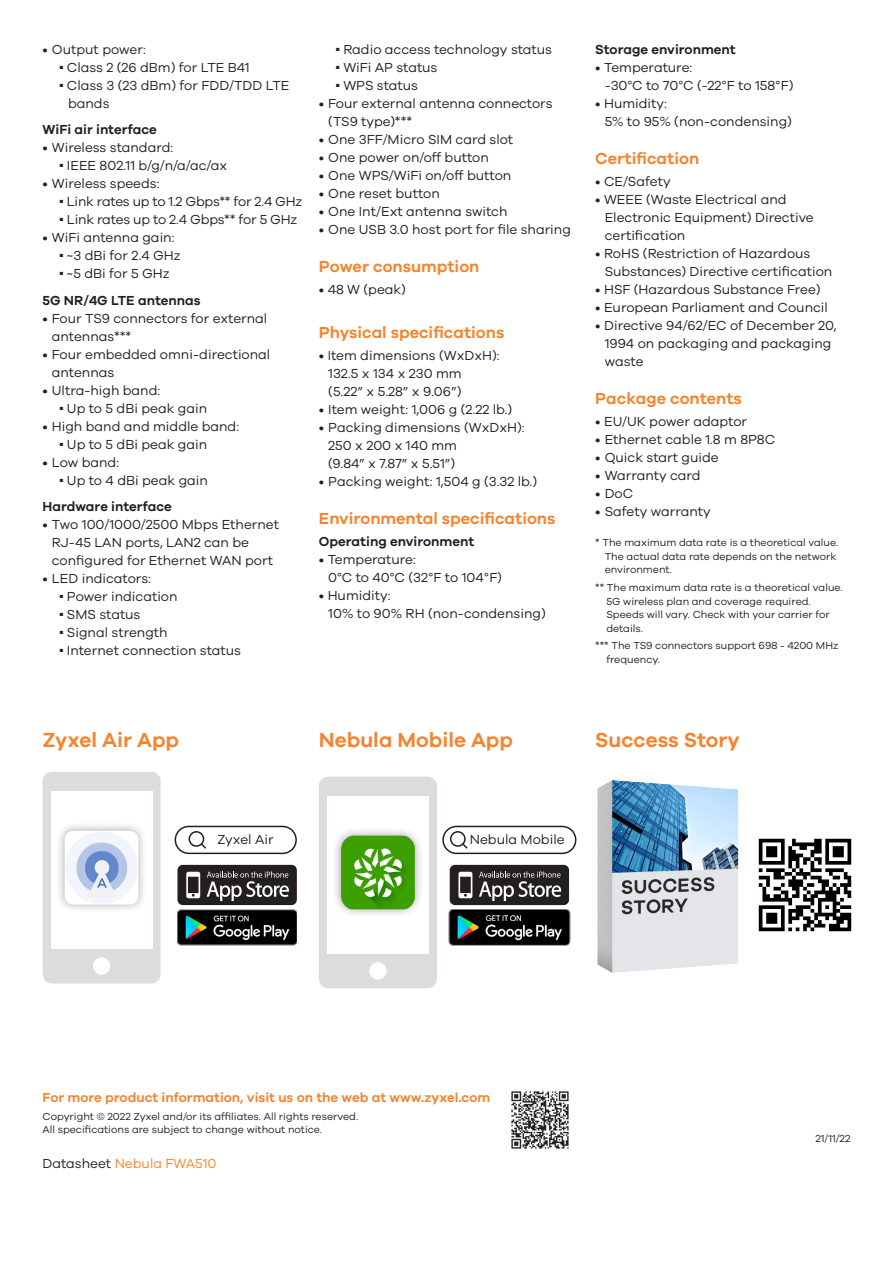
<style>
.page{position:relative;width:893px;height:1263px;background:#fff}
.page>*{position:absolute;margin:0;border:0;box-sizing:border-box;transform-origin:0 0}
.t1{font:600 21px "Galano Grotesque";color:#f5842f}
.t2{font:600 16.5px "Galano Grotesque";color:#f5842f}
.t3{font:13.5px/18px "Galano Grotesque";color:#231f20}
.t4{font:600 13.5px "Galano Grotesque";color:#231f20}
.t5{font:600 13.5px "Galano Grotesque";color:#f5842f}
.t6{font:13.5px "Galano Grotesque";letter-spacing:-.02em;color:#231f20}
.t7{font:13.5px "Galano Grotesque";color:#f5842f}
.brand_2_0_copyright{font:10.5px/13.5px "Galano Grotesque";color:#231f20}
.s1{color:#231f20}
</style>
<div class="page">
<img style="left:511px;top:1091px;width:58px;height:58px">
<div style="left:43px;top:772px;width:118px;height:211px;background:#dbdddb"></div>
<div style="left:51px;top:791px;width:101px;height:158px;background:#fff"></div>
<div style="left:93px;top:957px;width:17px;height:18px;background:#fff;border-radius:50%"></div>
<div style="left:56px;top:822px;width:92px;height:92px;background:#231f20;opacity:.4"></div>
<img style="left:65px;top:831px;width:73px;height:73px">
<div style="left:175px;top:826px;width:122px;height:28px;border:2px solid #231f20;border-radius:13px"></div>
<svg style="left:199px;top:842px;width:8px;height:7px"></svg>
<div style="left:189px;top:832px;width:15px;height:14px;background:#fff;border-radius:50%"></div>
<div style="left:189px;top:831px;width:15px;height:16px;border:2px solid #231f20;border-radius:50%"></div>
<div style="left:177px;top:865px;width:120px;height:40px;background:#231f20;border-radius:5px"></div>
<svg style="left:186px;top:872px;width:14px;height:26px"></svg>
<svg style="left:207px;top:871px;width:82px;height:30px"></svg>
<img style="left:177px;top:910px;width:120px;height:36px">
<div style="left:319px;top:777px;width:118px;height:211px;background:#dbdddb"></div>
<div style="left:327px;top:796px;width:102px;height:158px;background:#fff"></div>
<div style="left:369px;top:962px;width:18px;height:17px;background:#fff;border-radius:50%"></div>
<div style="left:332px;top:827px;width:92px;height:91px;background:#231f20;opacity:.4"></div>
<img style="left:341px;top:836px;width:74px;height:73px">
<div style="left:442px;top:826px;width:134px;height:28px;border:2px solid #231f20;border-radius:13px"></div>
<svg style="left:463px;top:844px;width:5px;height:5px"></svg>
<div style="left:450px;top:831px;width:16px;height:16px;border:2px solid #231f20;border-radius:50%"></div>
<div style="left:450px;top:865px;width:119px;height:40px;background:#231f20;border-radius:5px"></div>
<svg style="left:458px;top:872px;width:14px;height:26px"></svg>
<svg style="left:479px;top:871px;width:82px;height:30px"></svg>
<img style="left:448px;top:910px;width:122px;height:36px">
<img style="left:758px;top:838px;width:94px;height:94px">
<img style="left:597px;top:781px;width:142px;height:191px">
<p class="t3" style="left:43px;top:40px;width:105px">• Output power:</p>
<p class="t3" style="left:60px;top:58px;width:192px"><sup>■</sup> Class 2 (26 dBm) for LTE B41</p>
<p class="t3" style="left:68px;top:76px;width:223px;text-indent:-9px"><sup>■</sup> Class 3 (23 dBm) for FDD/TDD LTE bands</p>
<p class="t4" style="left:43px;top:122px;width:116px">WiFi air interface</p>
<p class="t3" style="left:43px;top:138px;width:132px">• Wireless standard:</p>
<p class="t3" style="left:60px;top:156px;width:169px"><sup>■</sup> IEEE 802.11 b/g/n/a/ac/ax</p>
<p class="t3" style="left:43px;top:174px;width:118px">• Wireless speeds:</p>
<p class="t6" style="left:60px;top:194px;width:244px"><sup>■</sup> Link rates up to 1.2 Gbps** for 2.4 GHz</p>
<p class="t3" style="left:60px;top:210px;width:239px"><sup>■</sup> Link rates up to 2.4 Gbps** for 5 GHz</p>
<p class="t3" style="left:43px;top:228px;width:133px">• WiFi antenna gain:</p>
<p class="t3" style="left:60px;top:246px;width:123px"><sup>■</sup> ~3 dBi for 2.4 GHz</p>
<p class="t3" style="left:60px;top:264px;width:112px"><sup>■</sup> ~5 dBi for 5 GHz</p>
<p class="t4" style="left:43px;top:292px;width:160px">5G NR/4G LTE antennas</p>
<p class="t3" style="left:52px;top:309px;width:217px;text-indent:-9px">• Four TS9 connectors for external antennas***</p>
<p class="t3" style="left:52px;top:345px;width:220px;text-indent:-9px">• Four embedded omni-directional antennas</p>
<p class="t3" style="left:43px;top:381px;width:119px">• Ultra-high band:</p>
<p class="t3" style="left:60px;top:399px;width:149px"><sup>■</sup> Up to 5 dBi peak gain</p>
<p class="t3" style="left:43px;top:417px;width:198px">• High band and middle band:</p>
<p class="t3" style="left:60px;top:435px;width:149px"><sup>■</sup> Up to 5 dBi peak gain</p>
<p class="t3" style="left:43px;top:453px;width:78px">• Low band:</p>
<p class="t3" style="left:60px;top:471px;width:150px"><sup>■</sup> Up to 4 dBi peak gain</p>
<p class="t4" style="left:43px;top:499px;width:131px">Hardware interface</p>
<p class="t3" style="left:52px;top:515px;width:229px;text-indent:-9px">• Two 100/1000/2500 Mbps Ethernet<br>RJ-45 LAN ports, LAN2 can be configured for Ethernet WAN port</p>
<p class="t3" style="left:43px;top:569px;width:110px">• LED indicators:</p>
<p class="t3" style="left:60px;top:587px;width:120px"><sup>■</sup> Power indication</p>
<p class="t3" style="left:60px;top:605px;width:82px"><sup>■</sup> SMS status</p>
<p class="t3" style="left:60px;top:623px;width:110px"><sup>■</sup> Signal strength</p>
<p class="t3" style="left:60px;top:641px;width:183px"><sup>■</sup> Internet connection status</p>
<p class="t3" style="left:336px;top:40px;width:218px"><sup>■</sup> Radio access technology status</p>
<p class="t3" style="left:336px;top:58px;width:103px"><sup>■</sup> WiFi AP status</p>
<p class="t3" style="left:336px;top:76px;width:83px"><sup>■</sup> WPS status</p>
<p class="t3" style="left:328px;top:94px;width:226px;text-indent:-9px">• Four external antenna connectors (TS9 type)***</p>
<p class="t3" style="left:319px;top:130px;width:196px">• One 3FF/Micro SIM card slot</p>
<p class="t3" style="left:319px;top:148px;width:171px">• One power on/off button</p>
<p class="t3" style="left:319px;top:166px;width:194px">• One WPS/WiFi on/off button</p>
<p class="t3" style="left:319px;top:184px;width:122px">• One reset button</p>
<p class="t3" style="left:319px;top:202px;width:190px">• One Int/Ext antenna switch</p>
<p class="t3" style="left:319px;top:220px;width:253px">• One USB 3.0 host port for file sharing</p>
<p class="t2" style="left:319px;top:256px;width:162px">Power consumption</p>
<p class="t3" style="left:319px;top:280px;width:88px">• 48 W (peak)</p>
<p class="t2" style="left:319px;top:322px;width:187px">Physical specifications</p>
<p class="t3" style="left:328px;top:346px;width:173px;text-indent:-9px">• Item dimensions (WxDxH):<br>132.5 x 134 x 230 mm</p>
<p class="t3" style="left:328px;top:382px;width:135px">(5.22” x 5.28” x 9.06”)</p>
<p class="t3" style="left:319px;top:400px;width:195px">• Item weight: 1,006 g (2.22 lb.)</p>
<p class="t3" style="left:319px;top:418px;width:207px">• Packing dimensions (WxDxH):</p>
<p class="t3" style="left:328px;top:436px;width:130px">250 x 200 x 140 mm</p>
<p class="t3" style="left:328px;top:454px;width:129px">(9.84” x 7.87” x 5.51”)</p>
<p class="t3" style="left:319px;top:472px;width:220px">• Packing weight: 1,504 g (3.32 lb.)</p>
<p class="t2" style="left:319px;top:508px;width:238px">Environmental specifications</p>
<p class="t4" style="left:319px;top:533px;width:157px">Operating environment</p>
<p class="t3" style="left:328px;top:550px;width:175px;text-indent:-9px">• Temperature:<br>0°C to 40°C (32°F to 104°F)</p>
<p class="t3" style="left:328px;top:586px;width:219px;text-indent:-9px">• Humidity:<br>10% to 90% RH (non-condensing)</p>
<p class="t4" style="left:595px;top:41px;width:142px">Storage environment</p>
<p class="t3" style="left:605px;top:58px;width:190px;text-indent:-9px">• Temperature:<br>-30°C to 70°C (-22°F to 158°F)</p>
<p class="t3" style="left:605px;top:94px;width:189px;text-indent:-9px">• Humidity:<br>5% to 95% (non-condensing)</p>
<p class="t2" style="left:595px;top:148px;width:105px">Certification</p>
<p class="t3" style="left:595px;top:172px;width:77px">• CE/Safety</p>
<p class="t3" style="left:605px;top:190px;width:211px;text-indent:-9px">• WEEE (Waste Electrical and<br>Electronic Equipment) Directive certification</p>
<p class="t3" style="left:605px;top:244px;width:229px;text-indent:-9px">• RoHS (Restriction of Hazardous<br>Substances) Directive certification</p>
<p class="t3" style="left:595px;top:280px;width:227px">• HSF (Hazardous Substance Free)</p>
<p class="t3" style="left:595px;top:298px;width:234px">• European Parliament and Council</p>
<p class="t3" style="left:605px;top:316px;width:233px;text-indent:-9px">• Directive 94/62/EC of December 20,<br>1994 on packaging and packaging waste</p>
<p class="t2" style="left:595px;top:388px;width:148px">Package contents</p>
<p class="t3" style="left:595px;top:412px;width:153px">• EU/UK power adaptor</p>
<p class="t3" style="left:595px;top:430px;width:181px">• Ethernet cable 1.8 m 8P8C</p>
<p class="t3" style="left:595px;top:448px;width:125px">• Quick start guide</p>
<p class="t3" style="left:595px;top:466px;width:107px">• Warranty card</p>
<p class="t3" style="left:595px;top:484px;width:39px">• DoC</p>
<p class="t3" style="left:595px;top:502px;width:117px">• Safety warranty</p>
<p class="brand_2_0_copyright" style="left:605px;top:536px;width:235px;text-indent:-9px">* The maximum data rate is a theoretical value.<br>The actual data rate depends on the network environment.</p>
<p class="brand_2_0_copyright" style="left:606px;top:581px;width:238px;text-indent:-11px">** The maximum data rate is a theoretical value.<br>5G wireless plan and coverage required.<br>Speeds will vary. Check with your carrier for details.</p>
<p class="brand_2_0_copyright" style="left:606px;top:639px;width:234px;text-indent:-11px">*** The TS9 connectors support 698 - 4200 MHz frequency.</p>
<p class="t1" style="left:43px;top:727px;width:138px">Zyxel Air App</p>
<p class="t1" style="left:319px;top:727px;width:196px">Nebula Mobile App</p>
<p class="t1" style="left:595px;top:727px;width:146px">Success Story</p>
<p class="t3" style="left:217px;top:830px;width:58px">Zyxel Air</p>
<p class="t3" style="left:470px;top:830px;width:96px">Nebula Mobile</p>
<p class="t5" style="left:43px;top:1089px;width:449px">For more product information, visit us on the web at www.zyxel.com</p>
<p class="brand_2_0_copyright" style="left:43px;top:1109px;width:317px">Copyright © 2022 Zyxel and/or its affiliates. All rights reserved.</p>
<p class="brand_2_0_copyright" style="left:43px;top:1122px;width:281px">All specifications are subject to change without notice.</p>
<p class="t7" style="left:43px;top:1155px;width:176px"><span class="s1">Datasheet</span> Nebula FWA510</p>
<p class="brand_2_0_copyright" style="left:815px;top:1131px;width:37px">21/11/22</p>
</div>
